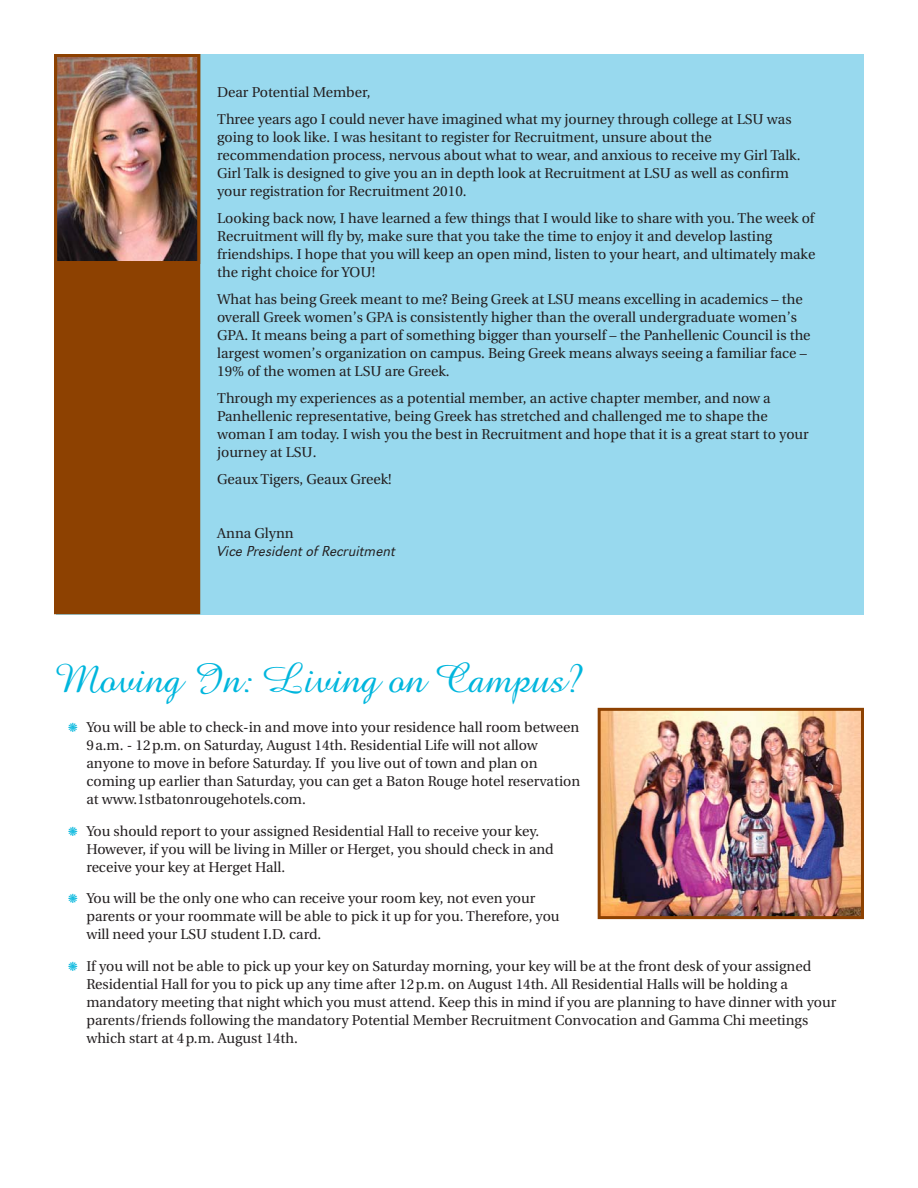
<style>
.page{position:relative;width:918px;height:1188px;background:#fff}
.page>*{position:absolute;margin:0;border:0;box-sizing:border-box;transform-origin:0 0}
.t1{font:42px "Amazone BT";color:#00b6dd}
.t2{font:15px "URW Grotesk T Ligh Obli";color:#231f20}
.t3{font:14.25px/18px "Utopia";color:#231f20}
</style>
<div class="page">
<div style="left:56px;top:54px;width:808px;height:560px;background:#98d9ee"></div>
<div style="left:57px;top:57px;width:140px;height:554px;background:#8d4101"></div>
<div style="left:54px;top:54px;width:146px;height:560px;border:3px solid #8d4101"></div>
<img style="left:58px;top:58px;width:138px;height:202px">
<div style="left:54px;top:54px;width:146px;height:210px;border:3px solid #8d4101"></div>
<img style="left:602px;top:712px;width:258px;height:203px">
<div style="left:598px;top:708px;width:266px;height:211px;border:3px solid #8d4101"></div>
<p class="t3" style="left:217px;top:80px;width:576px;line-height:27px">Dear Potential Member,<br>Three years ago I could never have imagined what my journey through college at LSU was</p>
<p class="t3" style="left:217px;top:129px;width:585px">going to look like. I was hesitant to register for Recruitment, unsure about the recommendation process, nervous about what to wear, and anxious to receive my Girl Talk.<br>Girl Talk is designed to give you an in depth look at Recruitment at LSU as well as confirm your registration for Recruitment 2010.</p>
<p class="t3" style="left:217px;top:210px;width:600px">Looking back now, I have learned a few things that I would like to share with you. The week of Recruitment will fly by, make sure that you take the time to enjoy it and develop lasting friendships. I hope that you will keep an open mind, listen to your heart, and ultimately make the right choice for YOU!</p>
<p class="t3" style="left:217px;top:291px;width:595px">What has being Greek meant to me? Being Greek at LSU means excelling in academics – the overall Greek women’s GPA is consistently higher than the overall undergraduate women’s GPA. It means being a part of something bigger than yourself – the Panhellenic Council is the largest women’s organization on campus. Being Greek means always seeing a familiar face – 19% of the women at LSU are Greek.</p>
<p class="t3" style="left:217px;top:390px;width:593px">Through my experiences as a potential member, an active chapter member, and now a Panhellenic representative, being Greek has stretched and challenged me to shape the woman I am today. I wish you the best in Recruitment and hope that it is a great start to your journey at LSU.</p>
<p class="t3" style="left:217px;top:471px;width:176px">Geaux Tigers, Geaux Greek!</p>
<p class="t3" style="left:217px;top:525px;width:78px">Anna Glynn</p>
<p class="t2" style="left:217px;top:545px;width:180px">Vice President of Recruitment</p>
<h1 class="t1" style="left:54px;top:664px;width:530px">Moving In: Living on Campus?</h1>
<p class="t3" style="left:86px;top:720px;width:495px">You will be able to check-in and move into your residence hall room between 9a.m. - 12p.m. on Saturday, August 14th. Residential Life will not allow anyone to move in before Saturday. If you live out of town and plan on coming up earlier than Saturday, you can get a Baton Rouge hotel reservation at www.1stbatonrougehotels.com.</p>
<p class="t3" style="left:86px;top:823px;width:469px">You should report to your assigned Residential Hall to receive your key.<br>However, if you will be living in Miller or Herget, you should check in and receive your key at Herget Hall.</p>
<p class="t3" style="left:86px;top:891px;width:475px">You will be the only one who can receive your room key, not even your parents or your roommate will be able to pick it up for you. Therefore, you will need your LSU student I.D. card.</p>
<p class="t3" style="left:86px;top:958px;width:751px">If you will not be able to pick up your key on Saturday morning, your key will be at the front desk of your assigned Residential Hall for you to pick up any time after 12p.m. on August 14th. All Residential Halls will be holding a mandatory meeting that night which you must attend. Keep this in mind if you are planning to have dinner with your parents/friends following the mandatory Potential Member Recruitment Convocation and Gamma Chi meetings which start at 4p.m. August 14th.</p>
</div>
